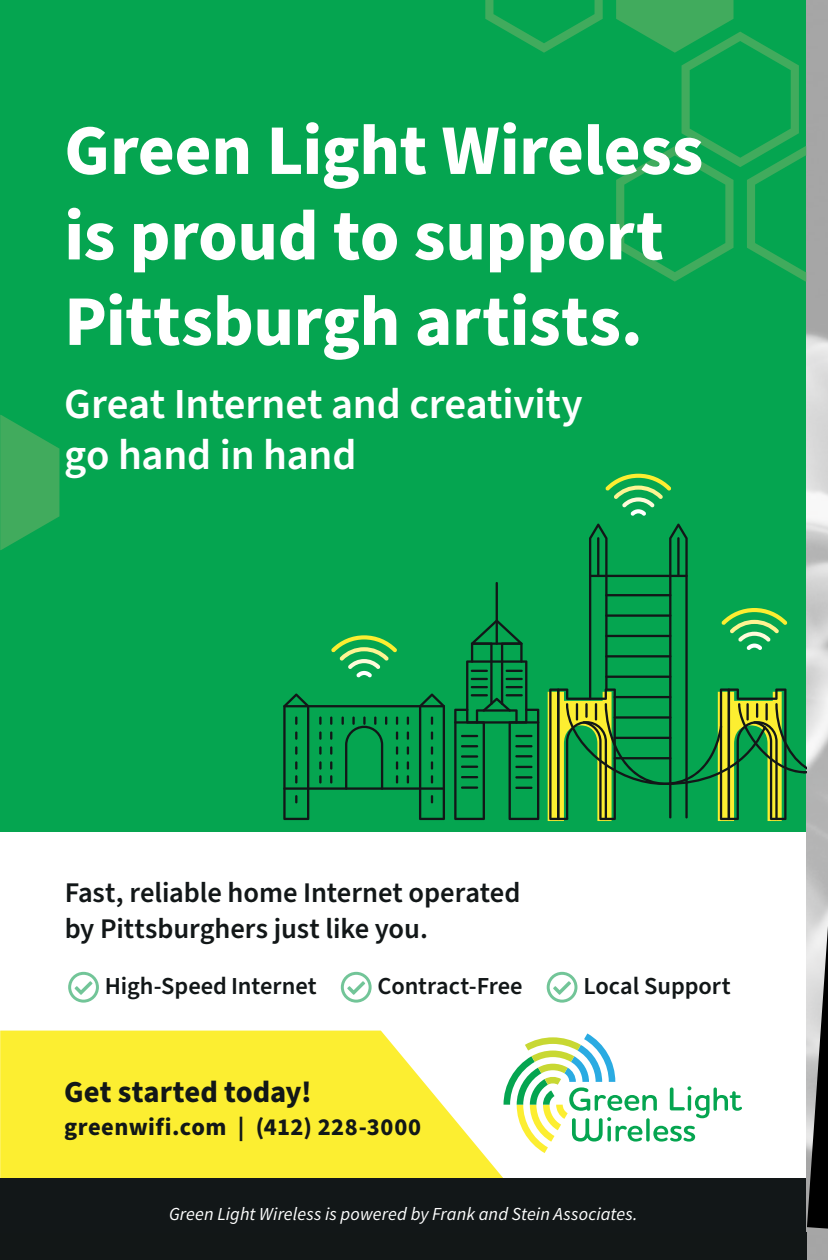
<style>
.page{position:relative;width:828px;height:1260px;background:#fff}
.page>*{position:absolute;margin:0;border:0;box-sizing:border-box;transform-origin:0 0}
.t1{font:700 71.2px/85.4px "Source Sans Pro";letter-spacing:-.005em;color:#fff}
.t2{font:600 42.8px/51.2px "Source Sans Pro";letter-spacing:-.005em;color:#fff}
.t3{font:700 30.6px "Source Sans Pro";color:#121718}
.t4{font:600 28.4px/36.6px "Source Sans Pro";letter-spacing:-.005em;color:#121718}
.t5{font:600 24.4px "Source Sans Pro";color:#121718}
.t6{font:700 24.4px "Source Sans Pro";letter-spacing:.02em;color:#121718}
.t7{font:italic 18.4px "Source Sans Variable";letter-spacing:.005em;color:#fff}
</style>
<div class="page">
<img style="left:806px;top:0;width:22px;height:1260px">
<div style="left:0;top:1233px;width:806px;height:27px;background:#121717"></div>
<div style="left:0;top:0;width:806px;height:1233px;background:#05a550"></div>
<svg style="left:485px;top:0;width:118px;height:53px"></svg>
<svg style="left:616px;top:0;width:190px;height:282px"></svg>
<svg style="left:0;top:415px;width:59px;height:135px"></svg>
<div style="left:0;top:833px;width:806px;height:345px;background:#fff"></div>
<svg style="left:0;top:1031px;width:504px;height:147px;background:#fcef48"></svg>
<svg style="left:504px;top:1033px;width:238px;height:120px"></svg>
<div style="left:0;top:1178px;width:806px;height:55px;background:#121718"></div>
<svg style="left:68px;top:972px;width:31px;height:31px"></svg>
<svg style="left:341px;top:972px;width:31px;height:31px"></svg>
<svg style="left:547px;top:972px;width:30px;height:31px"></svg>
<hr style="left:496px;top:582px;width:2px;height:63px;background:#121718">
<hr style="left:307px;top:705px;width:114px;height:2px;background:#121718">
<svg style="left:319px;top:717px;width:3px;height:8px"></svg>
<svg style="left:319px;top:731px;width:3px;height:9px"></svg>
<svg style="left:319px;top:746px;width:3px;height:9px"></svg>
<svg style="left:330px;top:717px;width:2px;height:8px"></svg>
<svg style="left:330px;top:731px;width:2px;height:9px"></svg>
<svg style="left:330px;top:746px;width:2px;height:9px"></svg>
<svg style="left:396px;top:717px;width:2px;height:8px"></svg>
<svg style="left:396px;top:731px;width:2px;height:9px"></svg>
<svg style="left:396px;top:746px;width:2px;height:9px"></svg>
<svg style="left:407px;top:717px;width:2px;height:8px"></svg>
<svg style="left:407px;top:731px;width:2px;height:9px"></svg>
<svg style="left:407px;top:746px;width:2px;height:9px"></svg>
<svg style="left:342px;top:717px;width:45px;height:70px"></svg>
<hr style="left:283px;top:787px;width:162px;height:3px;background:#121718">
<svg style="left:319px;top:761px;width:3px;height:23px"></svg>
<svg style="left:330px;top:761px;width:2px;height:23px"></svg>
<svg style="left:396px;top:761px;width:2px;height:23px"></svg>
<svg style="left:407px;top:761px;width:2px;height:23px"></svg>
<svg style="left:419px;top:693px;width:26px;height:127px"></svg>
<svg style="left:283px;top:693px;width:26px;height:127px"></svg>
<svg style="left:454px;top:619px;width:85px;height:201px"></svg>
<hr style="left:461px;top:786px;width:17px;height:3px;background:#121718">
<svg style="left:331px;top:635px;width:66px;height:42px"></svg>
<svg style="left:605px;top:474px;width:66px;height:42px"></svg>
<svg style="left:548px;top:524px;width:258px;height:297px"></svg>
<svg style="left:807px;top:926px;width:21px;height:303px;background:#6b6b6b"></svg>
<p class="t1" style="left:64px;top:109px;width:641px">Green Light Wireless is proud to support<br>Pittsburgh artists.</p>
<p class="t2" style="left:64px;top:379px;width:520px">Great Internet and creativity go hand in hand</p>
<p class="t4" style="left:65px;top:875px;width:457px">Fast, reliable home Internet operated by Pittsburghers just like you.</p>
<p class="t5" style="left:105px;top:970px;width:213px">High-Speed Internet</p>
<p class="t5" style="left:377px;top:970px;width:147px">Contract-Free</p>
<p class="t5" style="left:583px;top:970px;width:149px">Local Support</p>
<p class="t3" style="left:64px;top:1071px;width:249px">Get started today!</p>
<p class="t6" style="left:64px;top:1110px;width:358px">greenwifi.com | (412) 228-3000</p>
<p class="t7" style="left:169px;top:1203px;width:470px">Green Light Wireless is powered by Frank and Stein Associates.</p>
</div>
